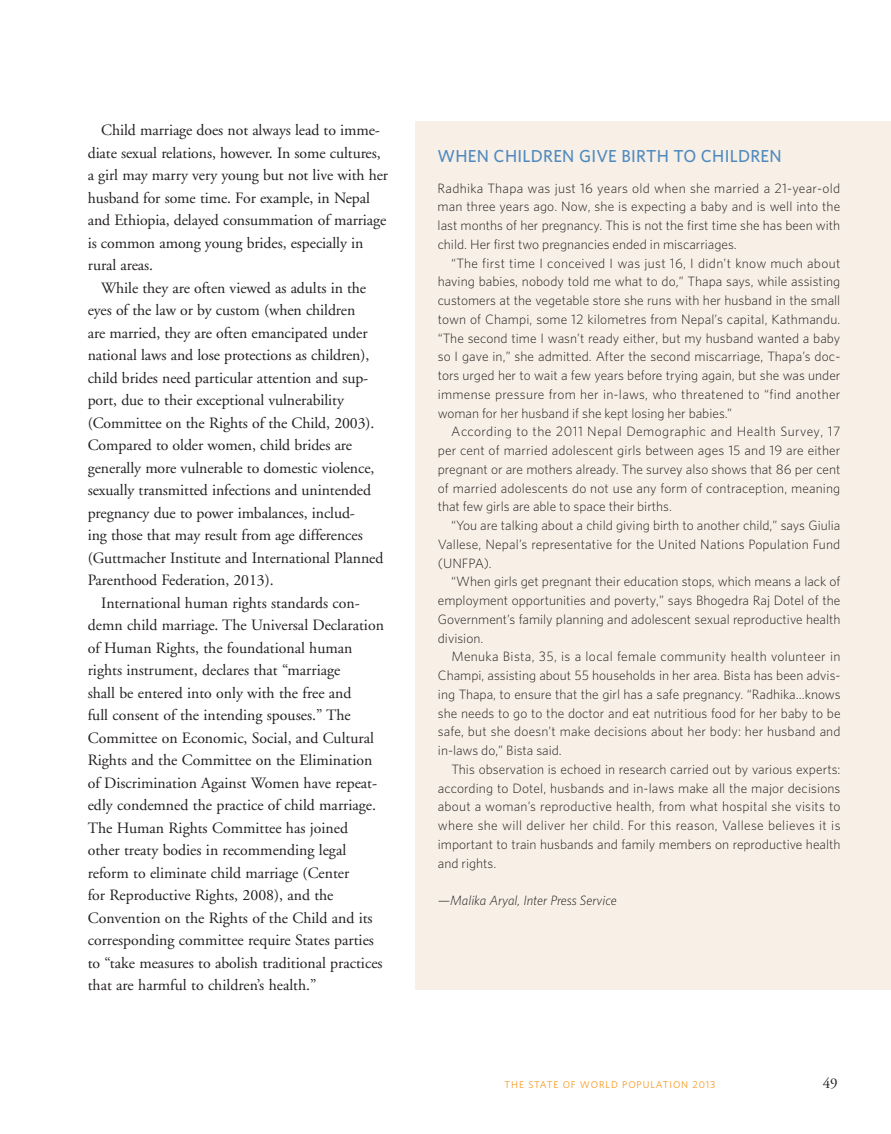
<style>
.page{position:relative;width:891px;height:1134px;background:#fff}
.page>*{position:absolute;margin:0;border:0;box-sizing:border-box;transform-origin:0 0}
.t1{font:15.75px/22.5px "Adobe Garamond";letter-spacing:-.005em;color:#231f20}
.t2{font:600 15.75px "UNFPA";letter-spacing:.015em;color:#4f8abf}
.t3{font:15px "Adobe Garamond";color:#231f20}
.t4{font:300 12.3px/18.8px "UNFPA";color:#231f20;text-align:justify}
.t5{font:italic 300 12.3px "UNFPA";color:#231f20}
.t6{font:9px "UNFPA Text";letter-spacing:.1em;color:#f8981d}
</style>
<div class="page">
<div style="left:415px;top:122px;width:476px;height:868px;background:#f8f0e7"></div>
<p class="t1" style="left:88px;top:119px;width:302px;text-indent:13px">Child marriage does not always lead to imme&shy;diate sexual relations, however. In some cultures, a girl may marry very young but not live with her husband for some time. For example, in Nepal and Ethiopia, delayed consummation of marriage is common among young brides, especially in rural areas.</p>
<p class="t1" style="left:88px;top:277px;width:297px;text-indent:13px">While they are often viewed as adults in the eyes of the law or by custom (when children<br>are married, they are often emancipated under national laws and lose protections as children), child brides need particular attention and sup&shy;port, due to their exceptional vulnerability (Committee on the Rights of the Child, 2003).<br>Compared to older women, child brides are generally more vulnerable to domestic violence, sexually transmitted infections and unintended pregnancy due to power imbalances, includ-<br>ing those that may result from age differences (Guttmacher Institute and International Planned Parenthood Federation, 2013).</p>
<p class="t1" style="left:88px;top:592px;width:298px;text-indent:13px">International human rights standards con&shy;demn child marriage. The Universal Declaration of Human Rights, the foundational human rights instrument, declares that “marriage<br>shall be entered into only with the free and<br>full consent of the intending spouses.” The Committee on Economic, Social, and Cultural Rights and the Committee on the Elimination of Discrimination Against Women have repeat&shy;edly condemned the practice of child marriage.<br>The Human Rights Committee has joined other treaty bodies in recommending legal reform to eliminate child marriage (Center<br>for Reproductive Rights, 2008), and the Convention on the Rights of the Child and its corresponding committee require States parties to “take measures to abolish traditional practices that are harmful to children’s health.”</p>
<p class="t2" style="left:438px;top:146px;width:346px">WHEN CHILDREN GIVE BIRTH TO CHILDREN</p>
<p class="t4" style="left:438px;top:178px;width:404px">Radhika Thapa was just 16 years old when she married a 21-year-old man three years ago. Now, she is expecting a baby and is well into the last months of her pregnancy. This is not the first time she has been with child. Her first two pregnancies ended in miscarriages.</p>
<p class="t4" style="left:438px;top:253px;width:404px;text-indent:13px">“The first time I conceived I was just 16, I didn’t know much about having babies, nobody told me what to do,” Thapa says, while assisting customers at the vegetable store she runs with her husband in the small town of Champi, some 12 kilometres from Nepal’s capital, Kathmandu. “The second time I wasn’t ready either, but my husband wanted a baby so I gave in,” she admitted. After the second miscarriage, Thapa’s doc&shy;tors urged her to wait a few years before trying again, but she was under immense pressure from her in-laws, who threatened to “find another woman for her husband if she kept losing her babies.”</p>
<p class="t4" style="left:438px;top:422px;width:404px;text-indent:14px">According to the 2011 Nepal Demographic and Health Survey, 17 per cent of married adolescent girls between ages 15 and 19 are either pregnant or are mothers already. The survey also shows that 86 per cent of married adolescents do not use any form of contraception, meaning that few girls are able to space their births.</p>
<p class="t4" style="left:438px;top:516px;width:404px;text-indent:13px">“You are talking about a child giving birth to another child,” says Giulia Vallese, Nepal’s representative for the United Nations Population Fund (UNFPA).</p>
<p class="t4" style="left:438px;top:572px;width:404px;text-indent:13px">“When girls get pregnant their education stops, which means a lack of employment opportunities and poverty,” says Bhogedra Raj Dotel of the Government’s family planning and adolescent sexual reproductive health division.</p>
<p class="t4" style="left:438px;top:647px;width:404px;text-indent:13px">Menuka Bista, 35, is a local female community health volunteer in Champi, assisting about 55 households in her area. Bista has been advis&shy;ing Thapa, to ensure that the girl has a safe pregnancy. “Radhika…knows she needs to go to the doctor and eat nutritious food for her baby to be safe, but she doesn’t make decisions about her body: her husband and in-laws do,” Bista said.</p>
<p class="t4" style="left:438px;top:760px;width:404px;text-indent:14px">This observation is echoed in research carried out by various experts: according to Dotel, husbands and in-laws make all the major decisions about a woman’s reproductive health, from what hospital she visits to where she will deliver her child. For this reason, Vallese believes it is important to train husbands and family members on reproductive health and rights.</p>
<p class="t5" style="left:438px;top:893px;width:180px">—Malika Aryal, Inter Press Service</p>
<p class="t6" style="left:505px;top:1079px;width:212px">THE STATE OF WORLD POPULATION 2013</p>
<p class="t3" style="left:823px;top:1075px;width:16px">49</p>
</div>
